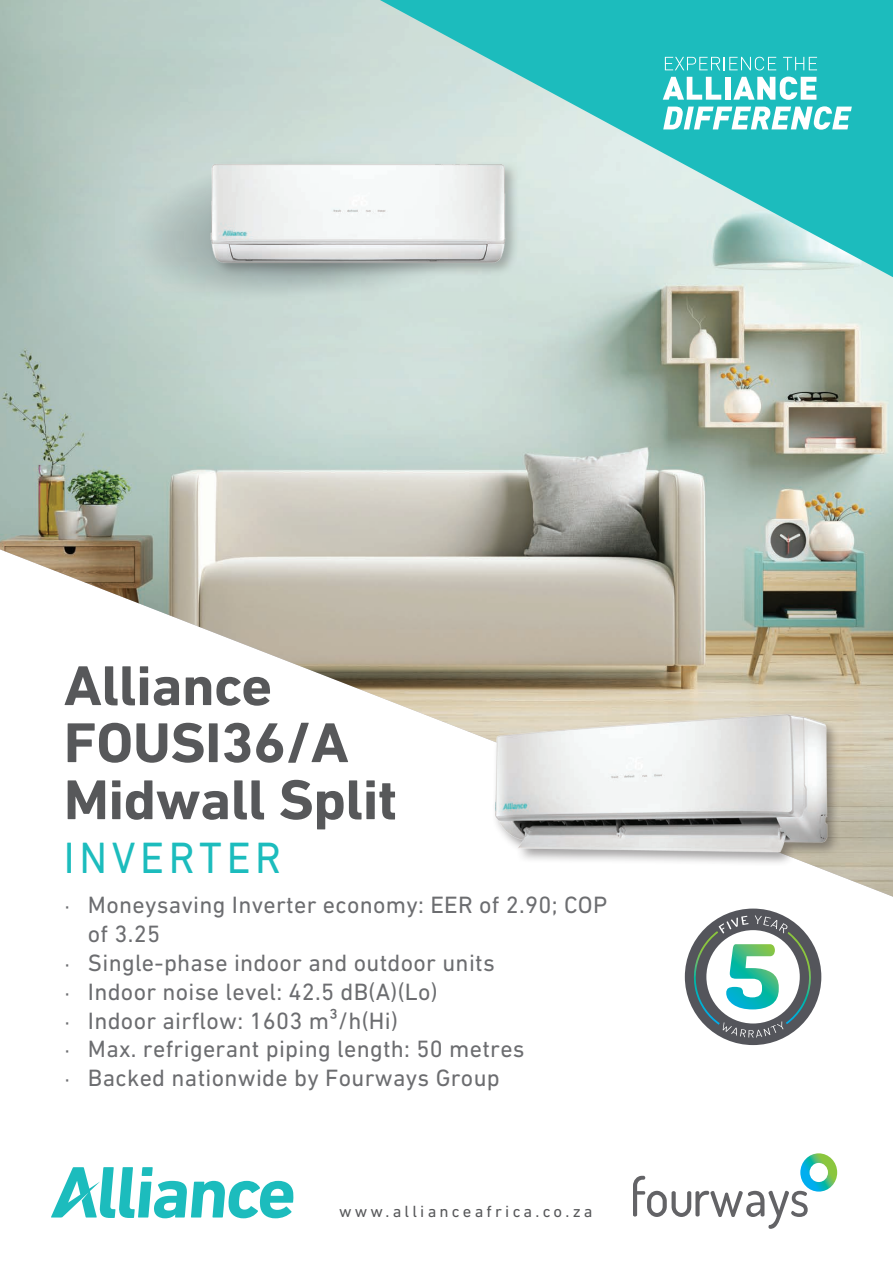
<style>
.page{position:relative;width:893px;height:1263px;background:#fff}
.page>*{position:absolute;margin:0;border:0;box-sizing:border-box;transform-origin:0 0}
.t1{font:700 57px/57px "DIN Next LT Pro";letter-spacing:-.01em;color:#57585a;scale:1.04 1}
.t2{font:44.55px "DIN Next LT Pro";letter-spacing:.11em;color:#1cbcbd;scale:.95 1}
.t3{font:24px "DIN Next LT Pro";letter-spacing:.01em;color:#6c6d70}
.t4{font:16.5px "DIN Next LT Pro";letter-spacing:.19em;color:#57585a}
.s1{font-size:21px}
</style>
<div class="page">
<img style="left:0;top:0;width:893px;height:897px">
<svg style="left:380px;top:0;width:513px;height:277px;background:#71cecd"></svg>
<svg style="left:51px;top:1167px;width:243px;height:51px"></svg>
<svg style="left:633px;top:1153px;width:204px;height:76px"></svg>
<svg style="left:665px;top:57px;width:111px;height:13px"></svg>
<svg style="left:783px;top:57px;width:34px;height:13px"></svg>
<svg style="left:663px;top:77px;width:58px;height:23px"></svg>
<div style="left:725px;top:77px;width:6px;height:23px;background:#fff"></div>
<svg style="left:733px;top:77px;width:83px;height:23px"></svg>
<svg style="left:663px;top:106px;width:189px;height:24px"></svg>
<div style="left:492px;top:711px;width:349px;height:156px;background:#231f20;opacity:.42"></div>
<img style="left:489px;top:693px;width:339px;height:176px">
<svg style="left:107px;top:144px;width:385px;height:167px;background:#c3d3ce"></svg>
<div style="left:208px;top:161px;width:311px;height:116px;background:#231f20;opacity:.29"></div>
<img style="left:186px;top:155px;width:338px;height:118px">
<svg style="left:685px;top:908px;width:136px;height:137px"></svg>
<p class="t1" style="left:64px;top:657px;width:322px">Alliance<br>FOUSI36/A<br>Midwall Split</p>
<p class="t2" style="left:64px;top:832px;width:231px">INVERTER</p>
<p class="t3" style="left:65px;top:891px;width:544px"><span class="s1">·</span> Moneysaving Inverter economy: EER of 2.90; COP</p>
<p class="t3" style="left:88px;top:920px;width:74px">of 3.25</p>
<p class="t3" style="left:65px;top:949px;width:432px"><span class="s1">·</span> Single-phase indoor and outdoor units</p>
<p class="t3" style="left:65px;top:978px;width:374px"><span class="s1">·</span> Indoor noise level: 42.5 dB(A)(Lo)</p>
<p class="t3" style="left:65px;top:1007px;width:335px"><span class="s1">·</span> Indoor airflow: 1603 m³/h(Hi)</p>
<p class="t3" style="left:65px;top:1035px;width:461px"><span class="s1">·</span> Max. refrigerant piping length: 50 metres</p>
<p class="t3" style="left:65px;top:1064px;width:436px"><span class="s1">·</span> Backed nationwide by Fourways Group</p>
<p class="t4" style="left:339px;top:1202px;width:255px">www.allianceafrica.co.za</p>
</div>
